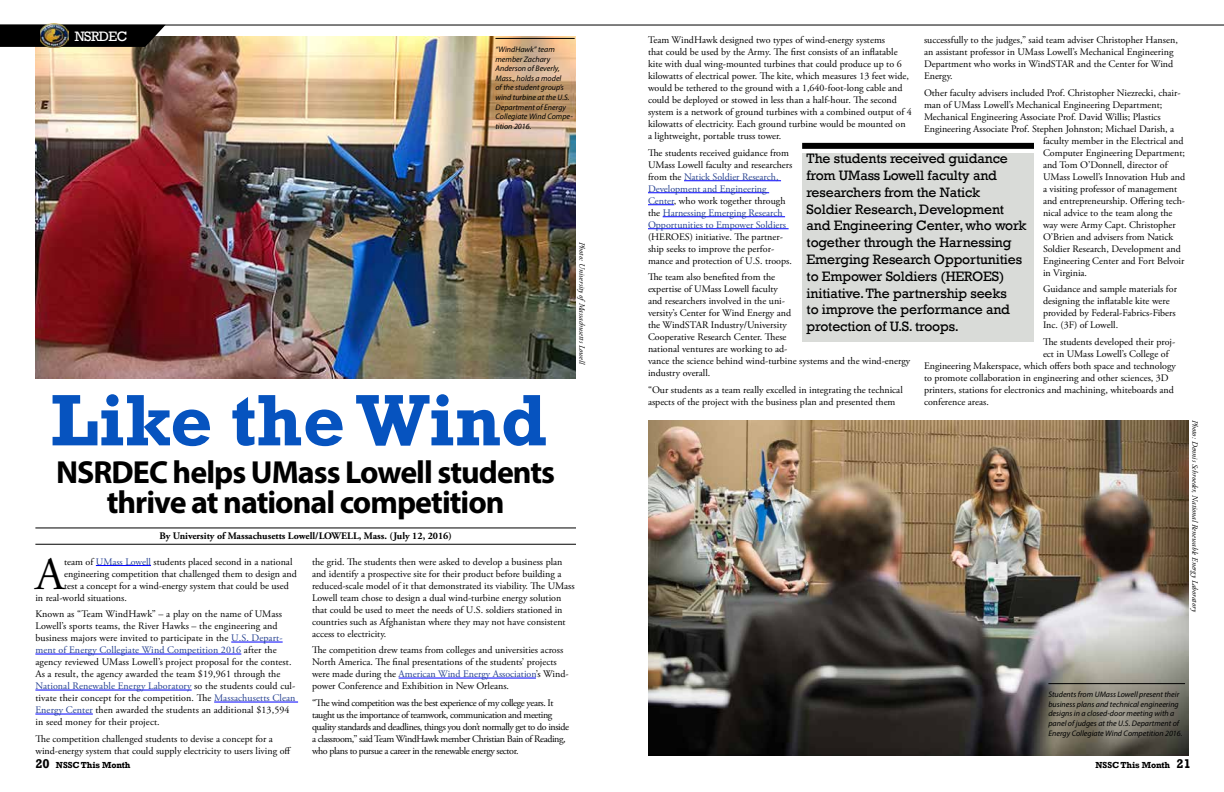
<style>
.page{position:relative;width:1224px;height:792px;background:#fff}
.page>*{position:absolute;margin:0;border:0;box-sizing:border-box;transform-origin:0 0}
.t1{font:700 74px "Rockwell";color:#0653bf}
.t2{font:46.2px "Adobe Garamond Pro";color:#000}
.t3{font:700 32px/30px "Myriad Pro";letter-spacing:-.03em;color:#000;text-align:center}
.t4{font:14px/16.8px "Rockwell";letter-spacing:-.01em;color:#000}
.t5{font:14px "Rockwell";letter-spacing:-.04em;color:#fff}
.t6{font:10px/12px "Adobe Garamond Pro";color:#000}
.t7{font:10px/12px "Adobe Garamond Pro";letter-spacing:-.04em;color:#000}
.t8{font:10px/12px "Adobe Garamond Pro";color:#25408f}
.t9{font:700 10px "Adobe Garamond Pro";color:#000}
.t10{font:700 9px "Rockwell";letter-spacing:-.01em;color:#000}
.t11{font:italic 8px/9.6px "Myriad Pro";color:#000}
.t12{font:italic 8px "Adobe Garamond Pro";color:#000}
.s1{color:#000}
.s2{color:#25408f}
.s3{font-size:13px}
</style>
<div class="page">
<hr style="left:96px;top:565px;width:55px;height:1px;background:#00f">
<hr style="left:231px;top:642px;width:52px;height:1px;background:#00f">
<hr style="left:35px;top:654px;width:206px;height:1px;background:#00f">
<hr style="left:35px;top:690px;width:157px;height:1px;background:#00f">
<hr style="left:214px;top:702px;width:84px;height:1px;background:#00f">
<hr style="left:35px;top:714px;width:58px;height:1px;background:#00f">
<hr style="left:399px;top:678px;width:137px;height:1px;background:#00f">
<img style="left:35px;top:36px;width:541px;height:343px">
<hr style="left:495px;top:38px;width:80px;height:1px;background:#000">
<hr style="left:35px;top:527px;width:541px;height:1px;background:#000">
<hr style="left:35px;top:544px;width:541px;height:1px;background:#000">
<svg style="left:0;top:26px;width:166px;height:21px;background:#0b0a09"></svg>
<hr style="left:0;top:25px;width:1224px;height:1px;background:#000">
<img style="left:40px;top:24px;width:28px;height:24px">
<hr style="left:684px;top:180px;width:97px;height:1px;background:#00f">
<hr style="left:648px;top:192px;width:121px;height:1px;background:#00f">
<svg style="left:648px;top:204px;width:26px;height:1px"></svg>
<hr style="left:663px;top:216px;width:122px;height:1px;background:#00f">
<hr style="left:648px;top:228px;width:141px;height:1px;background:#00f">
<img style="left:648px;top:420px;width:541px;height:336px">
<hr style="left:1048px;top:683px;width:137px;height:1px;background:#000">
<div style="left:802px;top:154px;width:232px;height:188px;background:#d9dbd8"></div>
<div style="left:802px;top:143px;width:232px;height:6px;background:#000"></div>
<h3 class="t5" style="left:75px;top:29px;width:54px">NSRDEC</h3>
<p class="t6" style="left:648px;top:34px;width:265px">Team WindHawk designed two types of wind-energy systems<br>that could be used by the Army. The first consists of an inflatable kite with dual wing-mounted turbines that could produce up to 6 kilowatts of electrical power. The kite, which measures 13 feet wide, would be tethered to the ground with a 1,640-foot-long cable and could be deployed or stowed in less than a half-hour. The second system is a network of ground turbines with a combined output of 4 kilowatts of electricity. Each ground turbine would be mounted on a lightweight, portable truss tower.</p>
<p class="t8" style="left:648px;top:147px;width:146px"><span class="s1">The students received guidance from UMass Lowell faculty and researchers from the</span> Natick Soldier Research, Development and Engineering Center<span class="s1">, who work together through the</span> Harnessing Emerging Research Opportunities to Empower Soldiers</p>
<p class="t6" style="left:648px;top:231px;width:145px">(HEROES) initiative. The partner&shy;ship seeks to improve the perfor&shy;mance and protection of U.S. troops.</p>
<p class="t6" style="left:648px;top:271px;width:264px">The team also benefited from the<br>expertise of UMass Lowell faculty<br>and researchers involved in the uni-<br>versity’s Center for Wind Energy and<br>the WindSTAR Industry/University<br>Cooperative Research Center. These<br>national ventures are working to ad-<br>vance the science behind wind-turbine systems and the wind-energy industry overall.</p>
<p class="t6" style="left:648px;top:384px;width:256px">“Our students as a team really excelled in integrating the technical aspects of the project with the business plan and presented them</p>
<p class="t6" style="left:924px;top:34px;width:255px">successfully to the judges,” said team adviser Christopher Hansen, an assistant professor in UMass Lowell’s Mechanical Engineering Department who works in WindSTAR and the Center for Wind Energy.</p>
<p class="t6" style="left:924px;top:87px;width:258px">Other faculty advisers included Prof. Christopher Niezrecki, chair-</p>
<p class="t6" style="left:924px;top:99px;width:240px">man of UMass Lowell’s Mechanical Engineering Department;</p>
<p class="t6" style="left:924px;top:111px;width:238px">Mechanical Engineering Associate Prof. David Willis; Plastics</p>
<p class="t6" style="left:924px;top:123px;width:252px">Engineering Associate Prof. Stephen Johnston; Michael Darish, a</p>
<p class="t6" style="left:1043px;top:135px;width:142px">faculty member in the Electrical and</p>
<p class="t6" style="left:1043px;top:147px;width:143px">Computer Engineering Department;</p>
<p class="t6" style="left:1043px;top:159px;width:126px">and Tom O’Donnell, director of</p>
<p class="t6" style="left:1043px;top:171px;width:144px">UMass Lowell’s Innovation Hub and</p>
<p class="t6" style="left:1043px;top:183px;width:136px">a visiting professor of management</p>
<p class="t6" style="left:1043px;top:195px;width:144px">and entrepreneurship. Offering tech-</p>
<p class="t6" style="left:1043px;top:207px;width:131px">nical advice to the team along the</p>
<p class="t6" style="left:1043px;top:219px;width:134px">way were Army Capt. Christopher</p>
<p class="t6" style="left:1043px;top:231px;width:132px">O’Brien and advisers from Natick</p>
<p class="t6" style="left:1043px;top:243px;width:139px">Soldier Research, Development and</p>
<p class="t6" style="left:1043px;top:255px;width:143px">Engineering Center and Fort Belvoir</p>
<p class="t6" style="left:1043px;top:267px;width:46px">in Virginia.</p>
<p class="t6" style="left:1043px;top:283px;width:136px">Guidance and sample materials for designing the inflatable kite were provided by Federal-Fabrics-Fibers<br>Inc. (3F) of Lowell.</p>
<p class="t6" style="left:1043px;top:336px;width:134px">The students developed their proj-</p>
<p class="t6" style="left:1043px;top:348px;width:127px">ect in UMass Lowell’s College of</p>
<p class="t6" style="left:924px;top:360px;width:253px">Engineering Makerspace, which offers both space and technology</p>
<p class="t6" style="left:924px;top:372px;width:246px">to promote collaboration in engineering and other sciences, 3D</p>
<p class="t6" style="left:924px;top:384px;width:251px">printers, stations for electronics and machining, whiteboards and</p>
<p class="t6" style="left:924px;top:396px;width:66px">conference areas.</p>
<p class="t11" style="left:495px;top:44px;width:79px">“WindHawk” team member Zachary<br>Anderson of Beverly,<br>Mass., holds a model<br>of the student group’s wind turbine at the U.S.<br>Department of Energy<br>Collegiate Wind Compe&shy;tition 2016.</p>
<p class="t4" style="left:807px;top:150px;width:221px">The students received guidance from UMass Lowell faculty and researchers from the Natick<br>Soldier Research, Development and Engineering Center, who work together through the Harnessing<br>Emerging Research Opportunities to Empower Soldiers (HEROES) initiative. The partnership seeks<br>to improve the performance and protection of U.S. troops.</p>
<p class="t12" style="left:587px;top:242px;width:124px;rotate:90deg">Photo: University ofMassachusetts Lowell</p>
<h1 class="t1" style="left:50px;top:376px;width:498px">Like the Wind</h1>
<p class="t12" style="left:1200px;top:420px;width:194px;rotate:90deg">Photo: Dennis Schroeder, National Renewable Energy Laboratory</p>
<h3 class="t3" style="left:56px;top:456px;width:501px">NSRDEC helps UMass Lowell students thrive at national competition</h3>
<p class="t9" style="left:159px;top:530px;width:294px">By University of Massachusetts Lowell/LOWELL, Mass. (July 12, 2016)</p>
<h2 class="t2" style="left:35px;top:546px;width:30px">A</h2>
<p class="t6" style="left:64px;top:556px;width:230px">team of <span class="s2">UMass Lowell</span> students placed second in a national</p>
<p class="t6" style="left:312px;top:556px;width:264px">the grid. The students then were asked to develop a business plan and identify a prospective site for their product before building a reduced-scale model of it that demonstrated its viability. The UMass Lowell team chose to design a dual wind-turbine energy solution that could be used to meet the needs of U.S. soldiers stationed in countries such as Afghanistan where they may not have consistent access to electricity.</p>
<p class="t6" style="left:312px;top:644px;width:258px">The competition drew teams from colleges and universities across North America. The final presentations of the students’ projects were made during the <span class="s2">American Wind Energy Association</span>’s Wind&shy;power Conference and Exhibition in New Orleans.</p>
<p class="t7" style="left:312px;top:697px;width:259px">“The wind competition was the best experience of my college years. It taught us the importance of teamwork, communication and meeting quality standards and deadlines, things you don’t normally get to do inside a classroom,” said Team WindHawk member Christian Bain of Reading, who plans to pursue a career in the renewable energy sector.</p>
<p class="t6" style="left:64px;top:568px;width:234px">engineering competition that challenged them to design and</p>
<p class="t6" style="left:64px;top:580px;width:226px">test a concept for a wind-energy system that could be used</p>
<p class="t6" style="left:35px;top:592px;width:93px">in real-world situations.</p>
<p class="t6" style="left:35px;top:608px;width:262px">Known as “Team WindHawk” – a play on the name of UMass Lowell’s sports teams, the River Hawks – the engineering and business majors were invited to participate in the <span class="s2">U.S. Depart&shy;ment of Energy Collegiate Wind Competition 2016</span> after the agency reviewed UMass Lowell’s project proposal for the contest.<br>As a result, the agency awarded the team $19,961 through the <span class="s2">National Renewable Energy Laboratory</span> so the students could cul&shy;tivate their concept for the competition. The <span class="s2">Massachusetts Clean Energy Center</span> then awarded the students an additional $13,594 in seed money for their project.</p>
<p class="t6" style="left:35px;top:733px;width:257px">The competition challenged students to devise a concept for a wind-energy system that could supply electricity to users living off</p>
<p class="t11" style="left:1048px;top:690px;width:136px">Students from UMass Lowell present their business plans and technical engineering designs in a closed-door meeting with a panel of judges at the U.S. Department of Energy Collegiate Wind Competition 2016.</p>
<p class="t10" style="left:35px;top:760px;width:97px"><span class="s3">20</span> NSSC This Month</p>
<p class="t10" style="left:1096px;top:760px;width:97px">NSSC This Month <span class="s3">21</span></p>
</div>
